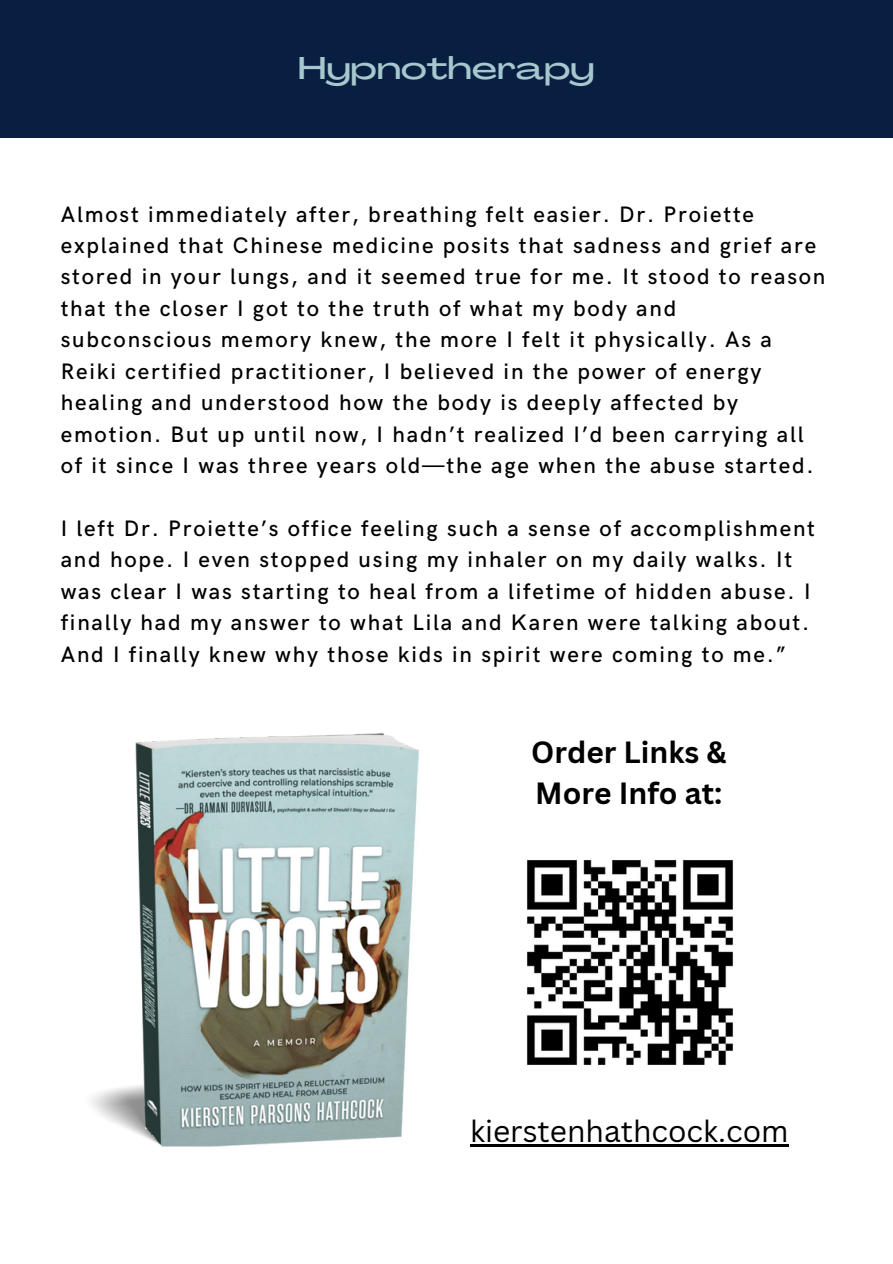
<style>
.page{position:relative;width:893px;height:1264px;background:#fff}
.page>*{position:absolute;margin:0;border:0;box-sizing:border-box;transform-origin:0 0}
.t1{font:500 31.05px "Agrandir Grand";letter-spacing:.01em;color:#a7c7ce}
.t2{font:700 29.85px "Canva Sans";color:#000}
.t3{font:29.85px "Canva Sans";color:#000}
.t4{font:500 22.5px/31.3px "HK Grotesk";letter-spacing:.08em;color:#000}
</style>
<div class="page">
<div style="left:0;top:0;width:892px;height:1262px;background:#091f41"></div>
<div style="left:0;top:138px;width:892px;height:1124px;background:#fff"></div>
<img style="left:91px;top:733px;width:538px;height:414px">
<img style="left:513px;top:846px;width:220px;height:232px">
<hr style="left:470px;top:1143px;width:318px;height:3px;background:#000">
<p class="t1" style="left:298px;top:56px;width:297px">Hypnotherapy</p>
<p class="t4" style="left:61px;top:199px;width:766px">Almost immediately after, breathing felt easier. Dr. Proiette explained that Chinese medicine posits that sadness and grief are stored in your lungs, and it seemed true for me. It stood to reason that the closer I got to the truth of what my body and subconscious memory knew, the more I felt it physically. As a Reiki certified practitioner, I believed in the power of energy healing and understood how the body is deeply affected by emotion. But up until now, I hadn’t realized I’d been carrying all of it since I was three years old—the age when the abuse started.</p>
<p class="t4" style="left:61px;top:513px;width:755px">I left Dr. Proiette’s office feeling such a sense of accomplishment and hope. I even stopped using my inhaler on my daily walks. It was clear I was starting to heal from a lifetime of hidden abuse. I finally had my answer to what Lila and Karen were talking about.<br>And I finally knew why those kids in spirit were coming to me.”</p>
<p class="t2" style="left:531px;top:731px;width:197px">Order Links &amp;</p>
<p class="t2" style="left:535px;top:772px;width:189px">More Info at:</p>
<p class="t3" style="left:470px;top:1109px;width:320px">kierstenhathcock.com</p>
</div>
